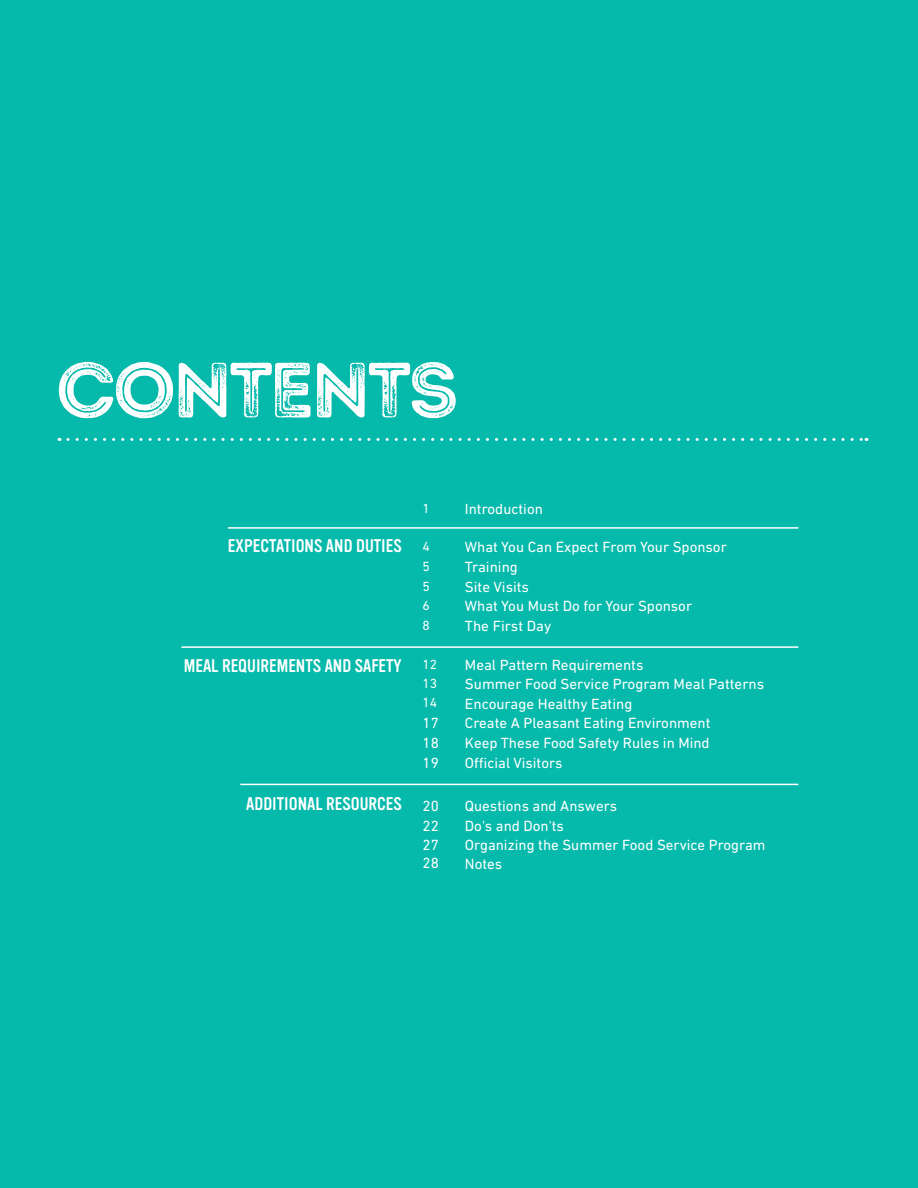
<style>
.page{position:relative;width:918px;height:1188px;background:#05b9ab}
.page>*{position:absolute;margin:0;border:0;box-sizing:border-box;transform-origin:0 0}
.t1{font:78px "Intro Rust G Base 2 Line";letter-spacing:-.04em;color:#fff}
.t2{font:18px "Vinyl OT";color:#fff}
.t3{font:15px "DIN Next LT Pro";color:#fff}
.t4{font:13.5px "DIN Next LT Pro";color:#fff}
</style>
<div class="page">
<hr style="left:228px;top:527px;width:570px;height:2px;background:#fff">
<hr style="left:181px;top:646px;width:617px;height:2px;background:#fff">
<svg style="left:68px;top:438px;width:799px;height:3px"></svg>
<hr style="left:240px;top:784px;width:558px;height:1px;background:#fff">
<h2 class="t1" style="left:56px;top:340px;width:404px">CONTENTS</h2>
<p class="t4" style="left:423px;top:500px;width:9px">1</p>
<p class="t3" style="left:465px;top:500px;width:79px">Introduction</p>
<p class="t2" style="left:228px;top:535px;width:175px">EXPECTATIONS AND DUTIES</p>
<p class="t4" style="left:423px;top:538px;width:9px">4</p>
<p class="t3" style="left:465px;top:538px;width:263px">What You Can Expect From Your Sponsor</p>
<p class="t4" style="left:423px;top:559px;width:9px">5</p>
<p class="t3" style="left:465px;top:559px;width:55px">Training</p>
<p class="t4" style="left:423px;top:578px;width:9px">5</p>
<p class="t3" style="left:465px;top:578px;width:66px">Site Visits</p>
<p class="t4" style="left:423px;top:598px;width:9px">6</p>
<p class="t3" style="left:465px;top:598px;width:229px">What You Must Do for Your Sponsor</p>
<p class="t4" style="left:423px;top:617px;width:9px">8</p>
<p class="t3" style="left:465px;top:617px;width:88px">The First Day</p>
<p class="t2" style="left:184px;top:656px;width:219px">MEAL REQUIREMENTS AND SAFETY</p>
<p class="t4" style="left:423px;top:656px;width:16px">12</p>
<p class="t3" style="left:465px;top:656px;width:180px">Meal Pattern Requirements</p>
<p class="t4" style="left:423px;top:676px;width:16px">13</p>
<p class="t3" style="left:465px;top:675px;width:301px">Summer Food Service Program Meal Patterns</p>
<p class="t4" style="left:423px;top:695px;width:16px">14</p>
<p class="t3" style="left:465px;top:695px;width:169px">Encourage Healthy Eating</p>
<p class="t3" style="left:423px;top:714px;width:18px">17</p>
<p class="t3" style="left:465px;top:714px;width:247px">Create A Pleasant Eating Environment</p>
<p class="t3" style="left:423px;top:734px;width:18px">18</p>
<p class="t3" style="left:465px;top:734px;width:246px">Keep These Food Safety Rules in Mind</p>
<p class="t3" style="left:423px;top:754px;width:18px">19</p>
<p class="t3" style="left:465px;top:754px;width:99px">Official Visitors</p>
<p class="t2" style="left:246px;top:793px;width:157px">ADDITIONAL RESOURCES</p>
<p class="t3" style="left:423px;top:797px;width:18px">20</p>
<p class="t3" style="left:465px;top:797px;width:154px">Questions and Answers</p>
<p class="t3" style="left:423px;top:817px;width:18px">22</p>
<p class="t3" style="left:465px;top:817px;width:101px">Do's and Don'ts</p>
<p class="t3" style="left:423px;top:836px;width:18px">27</p>
<p class="t3" style="left:465px;top:836px;width:302px">Organizing the Summer Food Service Program</p>
<p class="t3" style="left:423px;top:854px;width:18px">28</p>
<p class="t3" style="left:465px;top:855px;width:39px">Notes</p>
</div>
